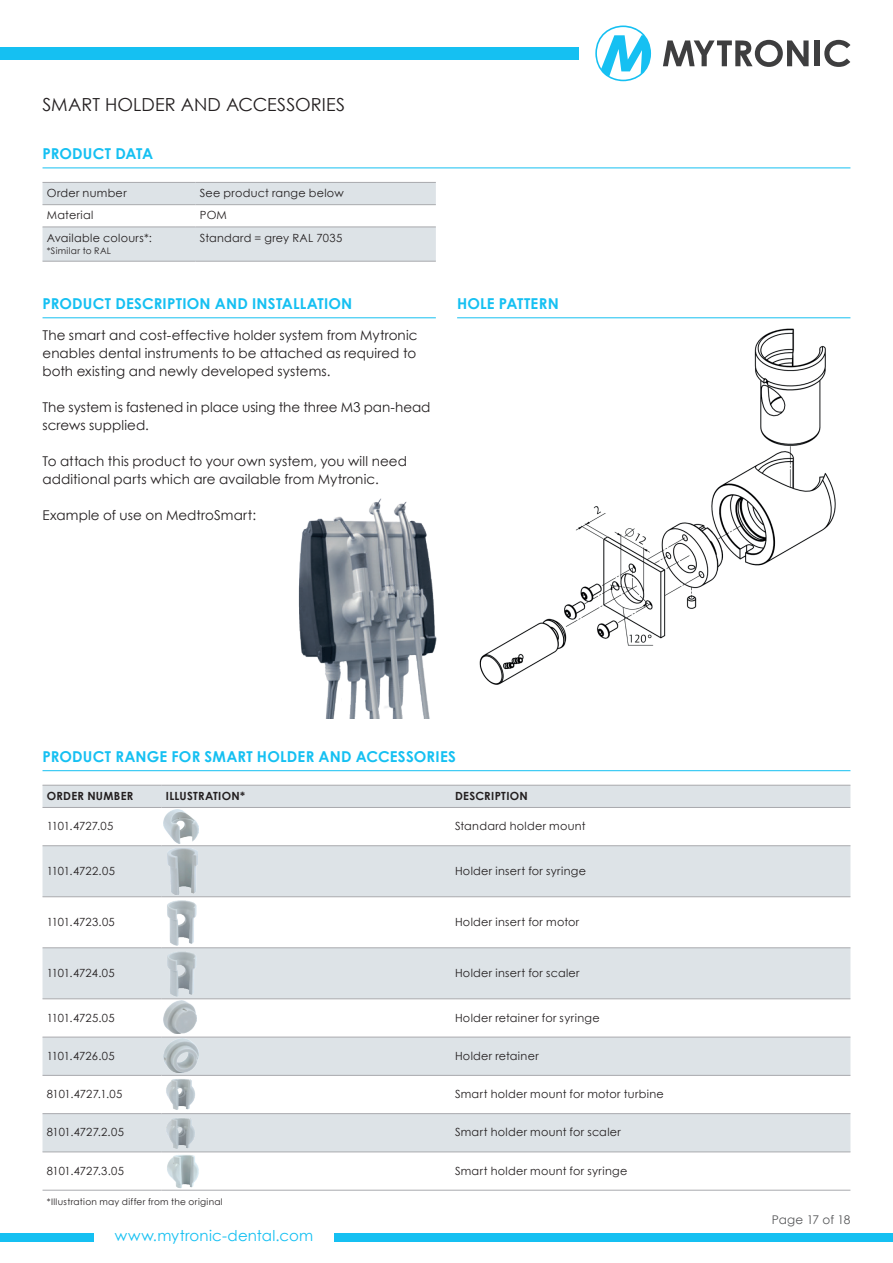
<style>
.page{position:relative;width:893px;height:1263px;background:#fff}
.page>*{position:absolute;margin:0;border:0;box-sizing:border-box;transform-origin:0 0}
.t1{font:18px "Century Gothic";letter-spacing:.005em;color:#231f20}
.t2{font:700 15px "Century Gothic";letter-spacing:.015em;color:#15c0f2}
.t3{font:15px "Century Gothic";letter-spacing:.015em;color:#15c0f2}
.t4{font:13.5px/18px "Century Gothic";letter-spacing:.005em;color:#231f20}
.t5{font:12px "Century Gothic";letter-spacing:-.005em;color:#57585a}
.t6{font:11.25px "Century Gothic";letter-spacing:.025em;color:#231f20}
.t7{font:11.25px "Century Gothic";letter-spacing:-.01em;color:#231f20}
.t8{font:700 11.25px "Century Gothic";letter-spacing:.025em;color:#231f20}
.t9{font:9px "Century Gothic";letter-spacing:.035em;color:#231f20}
</style>
<div class="page">
<div style="left:0;top:1233px;width:94px;height:9px;background:#15c0f2"></div>
<div style="left:334px;top:1233px;width:559px;height:9px;background:#15c0f2"></div>
<svg style="left:663px;top:40px;width:146px;height:27px"></svg>
<div style="left:815px;top:40px;width:5px;height:26px;background:#3e3e3f"></div>
<svg style="left:824px;top:40px;width:26px;height:27px"></svg>
<svg style="left:595px;top:26px;width:56px;height:55px"></svg>
<div style="left:0;top:47px;width:578px;height:13px;background:#15c0f2"></div>
<img style="left:298px;top:499px;width:139px;height:220px">
<img style="left:479px;top:328px;width:357px;height:357px">
<hr style="left:43px;top:168px;width:807px;height:1px;background:#15c0f2">
<svg style="left:43px;top:183px;width:393px;height:78px"></svg>
<hr style="left:43px;top:182px;width:153px;height:1px;background:#a8a9ad">
<hr style="left:196px;top:182px;width:240px;height:1px;background:#a8a9ad">
<hr style="left:43px;top:204px;width:153px;height:1px;background:#a8a9ad">
<hr style="left:196px;top:204px;width:240px;height:1px;background:#a8a9ad">
<hr style="left:43px;top:227px;width:153px;height:1px;background:#a8a9ad">
<hr style="left:196px;top:227px;width:240px;height:1px;background:#a8a9ad">
<hr style="left:43px;top:261px;width:153px;height:1px;background:#a8a9ad">
<hr style="left:196px;top:261px;width:240px;height:1px;background:#a8a9ad">
<hr style="left:43px;top:317px;width:393px;height:1px;background:#15c0f2">
<hr style="left:457px;top:317px;width:393px;height:1px;background:#15c0f2">
<hr style="left:43px;top:770px;width:807px;height:1px;background:#15c0f2">
<div style="left:43px;top:786px;width:807px;height:21px;background:#dde3e7"></div>
<svg style="left:43px;top:819px;width:807px;height:371px"></svg>
<hr style="left:43px;top:785px;width:119px;height:1px;background:#a8a9ad">
<hr style="left:162px;top:785px;width:293px;height:1px;background:#a8a9ad">
<hr style="left:455px;top:785px;width:395px;height:1px;background:#a8a9ad">
<hr style="left:43px;top:807px;width:119px;height:1px;background:#a8a9ad">
<hr style="left:162px;top:807px;width:293px;height:1px;background:#a8a9ad">
<hr style="left:455px;top:807px;width:395px;height:1px;background:#a8a9ad">
<hr style="left:43px;top:845px;width:119px;height:1px;background:#a8a9ad">
<hr style="left:162px;top:845px;width:293px;height:1px;background:#a8a9ad">
<hr style="left:455px;top:845px;width:395px;height:1px;background:#a8a9ad">
<hr style="left:43px;top:896px;width:119px;height:1px;background:#a8a9ad">
<hr style="left:162px;top:896px;width:293px;height:1px;background:#a8a9ad">
<hr style="left:455px;top:896px;width:395px;height:1px;background:#a8a9ad">
<hr style="left:43px;top:947px;width:119px;height:1px;background:#a8a9ad">
<hr style="left:162px;top:947px;width:293px;height:1px;background:#a8a9ad">
<hr style="left:455px;top:947px;width:395px;height:1px;background:#a8a9ad">
<hr style="left:43px;top:998px;width:119px;height:1px;background:#a8a9ad">
<hr style="left:162px;top:998px;width:293px;height:1px;background:#a8a9ad">
<hr style="left:455px;top:998px;width:395px;height:1px;background:#a8a9ad">
<hr style="left:43px;top:1037px;width:119px;height:1px;background:#a8a9ad">
<hr style="left:162px;top:1037px;width:293px;height:1px;background:#a8a9ad">
<hr style="left:455px;top:1037px;width:395px;height:1px;background:#a8a9ad">
<hr style="left:43px;top:1075px;width:119px;height:1px;background:#a8a9ad">
<hr style="left:162px;top:1075px;width:293px;height:1px;background:#a8a9ad">
<hr style="left:455px;top:1075px;width:395px;height:1px;background:#a8a9ad">
<hr style="left:43px;top:1113px;width:119px;height:1px;background:#a8a9ad">
<hr style="left:162px;top:1113px;width:293px;height:1px;background:#a8a9ad">
<hr style="left:455px;top:1113px;width:395px;height:1px;background:#a8a9ad">
<hr style="left:43px;top:1151px;width:119px;height:1px;background:#a8a9ad">
<hr style="left:162px;top:1151px;width:293px;height:1px;background:#a8a9ad">
<hr style="left:455px;top:1151px;width:395px;height:1px;background:#a8a9ad">
<hr style="left:43px;top:1190px;width:119px;height:1px;background:#a8a9ad">
<hr style="left:162px;top:1190px;width:293px;height:1px;background:#a8a9ad">
<hr style="left:455px;top:1190px;width:395px;height:1px;background:#a8a9ad">
<img style="left:164px;top:809px;width:34px;height:35px">
<img style="left:168px;top:848px;width:29px;height:47px">
<img style="left:167px;top:899px;width:30px;height:47px">
<img style="left:167px;top:950px;width:30px;height:47px">
<img style="left:164px;top:1000px;width:32px;height:34px">
<img style="left:164px;top:1038px;width:34px;height:35px">
<img style="left:165px;top:1077px;width:31px;height:36px">
<img style="left:165px;top:1115px;width:31px;height:36px">
<img style="left:164px;top:1153px;width:39px;height:36px">
<h1 class="t1" style="left:43px;top:92px;width:304px">SMART HOLDER AND ACCESSORIES</h1>
<p class="t2" style="left:43px;top:142px;width:112px">PRODUCT DATA</p>
<p class="t6" style="left:47px;top:185px;width:81px">Order number</p>
<p class="t6" style="left:200px;top:185px;width:145px">See product range below</p>
<p class="t6" style="left:47px;top:208px;width:48px">Material</p>
<p class="t6" style="left:200px;top:208px;width:29px">POM</p>
<p class="t6" style="left:47px;top:230px;width:107px">Available colours*:</p>
<p class="t9" style="left:47px;top:244px;width:66px">*Similar to RAL</p>
<p class="t6" style="left:200px;top:230px;width:144px">Standard = grey RAL 7035</p>
<p class="t2" style="left:43px;top:292px;width:311px">PRODUCT DESCRIPTION AND INSTALLATION</p>
<p class="t4" style="left:43px;top:326px;width:377px;text-align:justify">The smart and cost-effective holder system from Mytronic enables dental instruments to be attached as required to both existing and newly developed systems.</p>
<p class="t4" style="left:43px;top:398px;width:389px">The system is fastened in place using the three M3 pan-head screws supplied.</p>
<p class="t4" style="left:43px;top:452px;width:366px">To attach this product to your own system, you will need additional parts which are available from Mytronic.</p>
<p class="t4" style="left:43px;top:506px;width:215px">Example of use on MedtroSmart:</p>
<p class="t2" style="left:457px;top:292px;width:103px">HOLE PATTERN</p>
<p class="t2" style="left:43px;top:745px;width:415px">PRODUCT RANGE FOR SMART HOLDER AND ACCESSORIES</p>
<p class="t8" style="left:47px;top:787px;width:88px">ORDER NUMBER</p>
<p class="t8" style="left:166px;top:787px;width:81px">ILLUSTRATION*</p>
<p class="t8" style="left:455px;top:787px;width:74px">DESCRIPTION</p>
<p class="t7" style="left:47px;top:818px;width:68px">1101.4727.05</p>
<p class="t6" style="left:455px;top:818px;width:132px">Standard holder mount</p>
<p class="t7" style="left:47px;top:863px;width:70px">1101.4722.05</p>
<p class="t6" style="left:455px;top:863px;width:133px">Holder insert for syringe</p>
<p class="t7" style="left:47px;top:914px;width:70px">1101.4723.05</p>
<p class="t6" style="left:455px;top:914px;width:126px">Holder insert for motor</p>
<p class="t7" style="left:47px;top:965px;width:69px">1101.4724.05</p>
<p class="t6" style="left:455px;top:965px;width:126px">Holder insert for scaler</p>
<p class="t7" style="left:47px;top:1010px;width:69px">1101.4725.05</p>
<p class="t6" style="left:455px;top:1010px;width:146px">Holder retainer for syringe</p>
<p class="t7" style="left:47px;top:1048px;width:69px">1101.4726.05</p>
<p class="t6" style="left:455px;top:1048px;width:85px">Holder retainer</p>
<p class="t7" style="left:47px;top:1086px;width:77px">8101.4727.1.05</p>
<p class="t6" style="left:455px;top:1086px;width:210px">Smart holder mount for motor turbine</p>
<p class="t7" style="left:47px;top:1124px;width:79px">8101.4727.2.05</p>
<p class="t6" style="left:455px;top:1124px;width:167px">Smart holder mount for scaler</p>
<p class="t7" style="left:47px;top:1163px;width:79px">8101.4727.3.05</p>
<p class="t6" style="left:455px;top:1163px;width:174px">Smart holder mount for syringe</p>
<p class="t9" style="left:47px;top:1196px;width:177px">*Illustration may differ from the original</p>
<p class="t3" style="left:115px;top:1225px;width:200px">www.mytronic-dental.com</p>
<p class="t5" style="left:772px;top:1212px;width:80px">Page 17 of 18</p>
</div>
